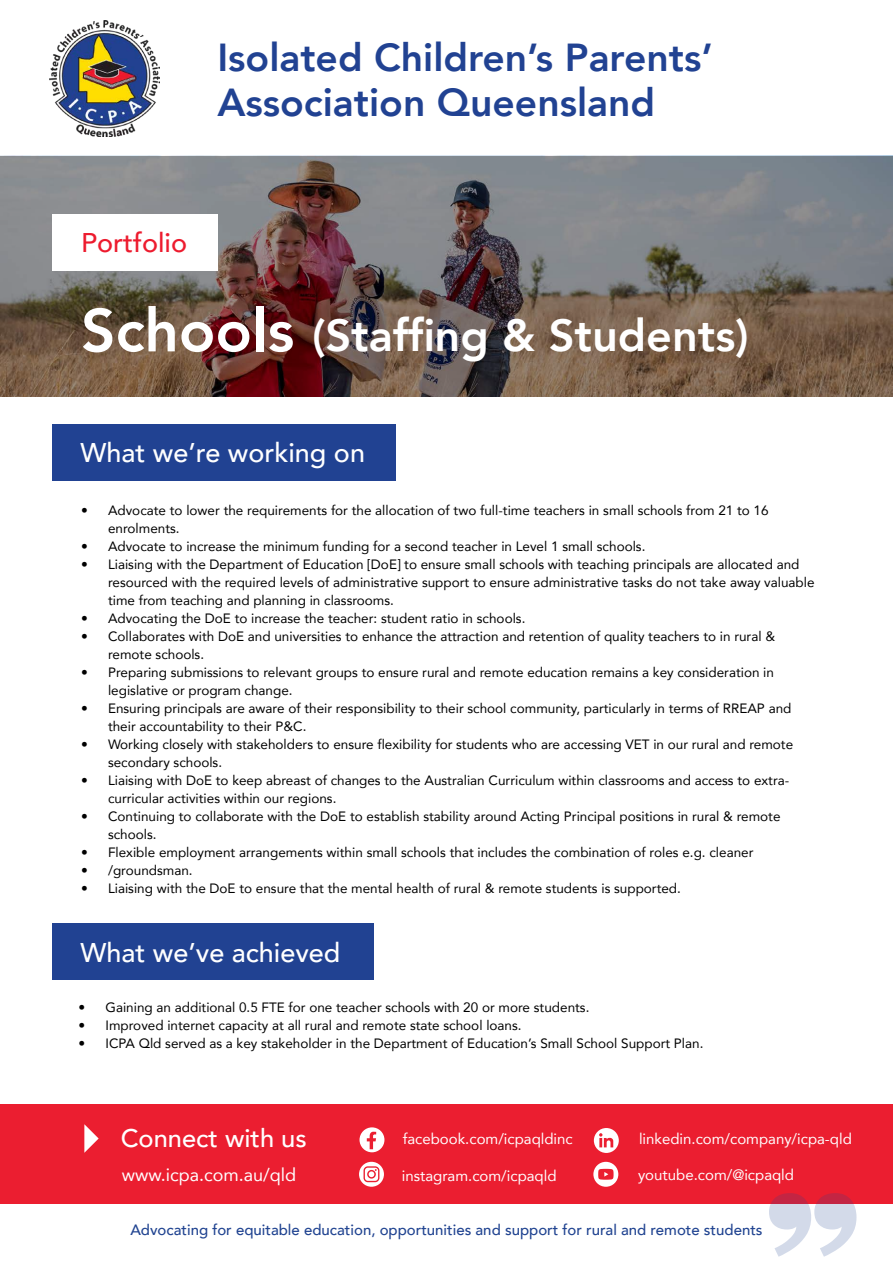
<style>
.page{position:relative;width:893px;height:1263px;background:#fff}
.page>*{position:absolute;margin:0;border:0;box-sizing:border-box;transform-origin:0 0}
.t1{font:800 45px "Avenir";color:#fff}
.t2{font:800 39px/45px "Avenir";color:#214292}
.t3{font:500 27px "Avenir";color:#fff}
.t4{font:500 27px "Avenir";color:#ed1b2e}
.t5{font:500 25.5px "Avenir";color:#fff}
.t6{font:18px "Avenir";color:#fff}
.t7{font:15px "Avenir";color:#fff}
.t8{font:500 15px "Avenir";color:#214491}
.t9{font:13.5px/18px "Avenir";color:#000}
.s1{font-size:60px}
</style>
<div class="page">
<img style="left:0;top:156px;width:893px;height:240px">
<div style="left:52px;top:424px;width:344px;height:56px;background:#214292"></div>
<div style="left:52px;top:214px;width:165px;height:57px;background:#fff"></div>
<img style="left:50px;top:21px;width:109px;height:115px">
<div style="left:52px;top:923px;width:322px;height:57px;background:#214292"></div>
<div style="left:0;top:1104px;width:893px;height:99px;background:#eb1e30"></div>
<svg style="left:769px;top:1193px;width:87px;height:64px"></svg>
<svg style="left:84px;top:1124px;width:15px;height:29px"></svg>
<div style="left:359px;top:1127px;width:25px;height:25px;background:#fff;border-radius:50%"></div>
<svg style="left:367px;top:1131px;width:9px;height:18px"></svg>
<svg style="left:359px;top:1162px;width:25px;height:25px"></svg>
<svg style="left:364px;top:1166px;width:15px;height:16px"></svg>
<div style="left:594px;top:1128px;width:25px;height:25px;background:#fff;border-radius:50%"></div>
<svg style="left:599px;top:1133px;width:14px;height:14px"></svg>
<div style="left:593px;top:1162px;width:25px;height:25px;background:#fff;border-radius:50%"></div>
<svg style="left:598px;top:1169px;width:16px;height:11px"></svg>
<h2 class="t2" style="left:217px;top:35px;width:497px">Isolated Children’s Parents’<br>Association Queensland</h2>
<h3 class="t4" style="left:81px;top:219px;width:108px">Portfolio</h3>
<h1 class="t1" style="left:81px;top:301px;width:669px"><span class="s1">Schools</span> (Staffing &amp; Students)</h1>
<h3 class="t3" style="left:80px;top:429px;width:286px">What we’re working on</h3>
<p class="t9" style="left:108px;top:500px;width:662px;text-indent:-27px">• Advocate to lower the requirements for the allocation of two full-time teachers in small schools from 21 to 16 enrolments.</p>
<p class="t9" style="left:81px;top:536px;width:566px">• Advocate to increase the minimum funding for a second teacher in Level 1 small schools.</p>
<p class="t9" style="left:108px;top:554px;width:708px;text-indent:-27px">• Liaising with the Department of Education [DoE] to ensure small schools with teaching principals are allocated and resourced with the required levels of administrative support to ensure administrative tasks do not take away valuable time from teaching and planning in classrooms.</p>
<p class="t9" style="left:81px;top:608px;width:446px">• Advocating the DoE to increase the teacher: student ratio in schools.</p>
<p class="t9" style="left:108px;top:626px;width:669px;text-indent:-27px">• Collaborates with DoE and universities to enhance the attraction and retention of quality teachers to in rural &amp; remote schools.</p>
<p class="t9" style="left:108px;top:662px;width:667px;text-indent:-27px">• Preparing submissions to relevant groups to ensure rural and remote education remains a key consideration in legislative or program change.</p>
<p class="t9" style="left:108px;top:698px;width:685px;text-indent:-27px">• Ensuring principals are aware of their responsibility to their school community, particularly in terms of RREAP and their accountability to their P&amp;C.</p>
<p class="t9" style="left:108px;top:734px;width:687px;text-indent:-27px">• Working closely with stakeholders to ensure flexibility for students who are accessing VET in our rural and remote secondary schools.</p>
<p class="t9" style="left:108px;top:770px;width:683px;text-indent:-27px">• Liaising with DoE to keep abreast of changes to the Australian Curriculum within classrooms and access to extra&shy;curricular activities within our regions.</p>
<p class="t9" style="left:108px;top:806px;width:674px;text-indent:-27px">• Continuing to collaborate with the DoE to establish stability around Acting Principal positions in rural &amp; remote schools.</p>
<p class="t9" style="left:81px;top:842px;width:674px">• Flexible employment arrangements within small schools that includes the combination of roles e.g. cleaner</p>
<p class="t9" style="left:81px;top:860px;width:113px">• /groundsman.</p>
<p class="t9" style="left:81px;top:878px;width:601px">• Liaising with the DoE to ensure that the mental health of rural &amp; remote students is supported.</p>
<h3 class="t3" style="left:80px;top:929px;width:262px">What we’ve achieved</h3>
<p class="t9" style="left:79px;top:998px;width:512px">• Gaining an additional 0.5 FTE for one teacher schools with 20 or more students.</p>
<p class="t9" style="left:79px;top:1016px;width:445px">• Improved internet capacity at all rural and remote state school loans.</p>
<p class="t9" style="left:79px;top:1034px;width:626px">• ICPA Qld served as a key stakeholder in the Department of Education’s Small School Support Plan.</p>
<h3 class="t5" style="left:121px;top:1116px;width:188px">Connect with us</h3>
<h3 class="t6" style="left:122px;top:1160px;width:176px">www.icpa.com.au/qld</h3>
<p class="t7" style="left:403px;top:1127px;width:172px">facebook.com/icpaqldinc</p>
<p class="t7" style="left:402px;top:1163px;width:156px">instagram.com/icpaqld</p>
<p class="t7" style="left:639px;top:1127px;width:214px">linkedin.com/company/icpa-qld</p>
<p class="t7" style="left:638px;top:1163px;width:157px">youtube.com/@icpaqld</p>
<p class="t8" style="left:130px;top:1216px;width:634px">Advocating for equitable education, opportunities and support for rural and remote students</p>
</div>
